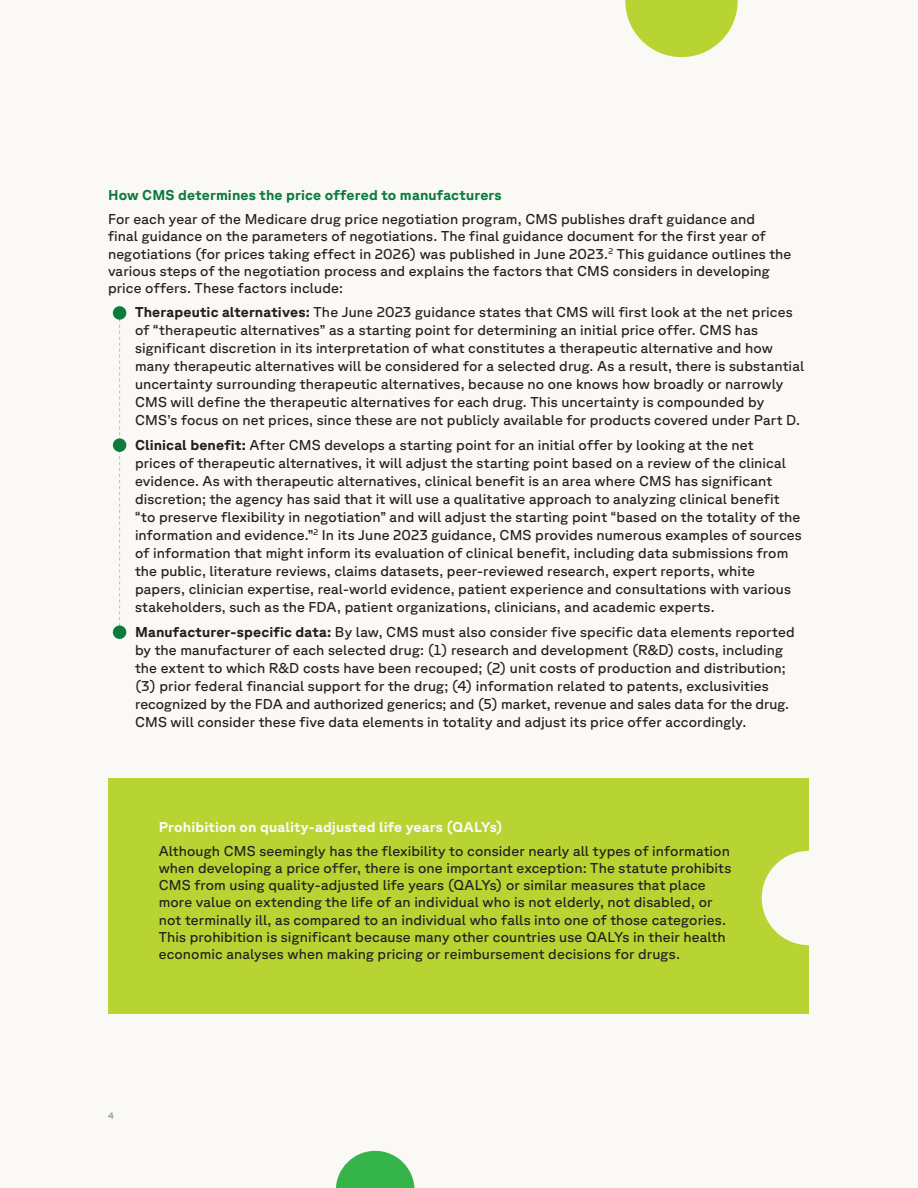
<style>
.page{position:relative;width:918px;height:1188px;background:#fbf9f5}
.page>*{position:absolute;margin:0;border:0;box-sizing:border-box;transform-origin:0 0}
.Body_Copy{font:14.25px/18px "GT Planar";letter-spacing:.01em;color:#231f20}
.Body_Header_-_Forest{font:700 14.25px "GT Planar";letter-spacing:.01em;color:#0b7c3e}
.Body_Header_-_Forest-2{font:700 14.25px "GT Planar";letter-spacing:.01em;color:#fbf9f5}
.t1{font:9px "GT Planar";color:#808285}
.s1{font-size:15px;color:#0b7c3e}
.s2{font-weight:700}
</style>
<div class="page">
<div style="left:108px;top:779px;width:701px;height:235px;background:#b8d432"></div>
<svg style="left:625px;top:0;width:113px;height:57px"></svg>
<svg style="left:336px;top:1151px;width:79px;height:37px"></svg>
<div style="left:762px;top:851px;width:94px;height:94px;background:#fbf9f5;border-radius:50%"></div>
<svg style="left:119px;top:320px;width:1px;height:305px"></svg>
<div style="left:113px;top:625px;width:13px;height:14px;background:#0b7c3e;border-radius:50%"></div>
<div style="left:113px;top:438px;width:13px;height:14px;background:#0b7c3e;border-radius:50%"></div>
<div style="left:113px;top:306px;width:13px;height:14px;background:#0b7c3e;border-radius:50%"></div>
<p class="Body_Header_-_Forest" style="left:108px;top:187px;width:395px">How CMS determines the price offered to manufacturers</p>
<p class="Body_Copy" style="left:108px;top:210px;width:685px;line-height:17.1px">For each year of the Medicare drug price negotiation program, CMS publishes draft guidance and<br>final guidance on the parameters of negotiations. The final guidance document for the first year of negotiations (for prices taking effect in 2026) was published in June 2023.<sup>2</sup> This guidance outlines the various steps of the negotiation process and explains the factors that CMS considers in developing price offers. These factors include:</p>
<p class="Body_Copy" style="left:135px;top:303px;width:671px;text-indent:-18px"><span class="s1">•</span> <span class="s2">Therapeutic alternatives:</span> The June 2023 guidance states that CMS will first look at the net prices of “therapeutic alternatives” as a starting point for determining an initial price offer. CMS has significant discretion in its interpretation of what constitutes a therapeutic alternative and how many therapeutic alternatives will be considered for a selected drug. As a result, there is substantial uncertainty surrounding therapeutic alternatives, because no one knows how broadly or narrowly CMS will define the therapeutic alternatives for each drug. This uncertainty is compounded by CMS’s focus on net prices, since these are not publicly available for products covered under Part D.</p>
<p class="Body_Copy" style="left:135px;top:436px;width:668px;text-indent:-18px"><span class="s1">•</span> <span class="s2">Clinical benefit:</span> After CMS develops a starting point for an initial offer by looking at the net<br>prices of therapeutic alternatives, it will adjust the starting point based on a review of the clinical evidence. As with therapeutic alternatives, clinical benefit is an area where CMS has significant discretion; the agency has said that it will use a qualitative approach to analyzing clinical benefit “to preserve flexibility in negotiation” and will adjust the starting point “based on the totality of the information and evidence.”<sup>2</sup> In its June 2023 guidance, CMS provides numerous examples of sources of information that might inform its evaluation of clinical benefit, including data submissions from the public, literature reviews, claims datasets, peer-reviewed research, expert reports, white papers, clinician expertise, real-world evidence, patient experience and consultations with various stakeholders, such as the FDA, patient organizations, clinicians, and academic experts.</p>
<p class="Body_Copy" style="left:135px;top:623px;width:661px;text-indent:-18px"><span class="s1">•</span> <span class="s2">Manufacturer-specific data:</span> By law, CMS must also consider five specific data elements reported by the manufacturer of each selected drug: (1) research and development (R&amp;D) costs, including the extent to which R&amp;D costs have been recouped; (2) unit costs of production and distribution; (3) prior federal financial support for the drug; (4) information related to patents, exclusivities recognized by the FDA and authorized generics; and (5) market, revenue and sales data for the drug.<br>CMS will consider these five data elements in totality and adjust its price offer accordingly.</p>
<p class="Body_Header_-_Forest-2" style="left:159px;top:819px;width:346px">Prohibition on quality-adjusted life years (QALYs)</p>
<p class="Body_Copy" style="left:159px;top:842px;width:574px;line-height:17.1px">Although CMS seemingly has the flexibility to consider nearly all types of information when developing a price offer, there is one important exception: The statute prohibits CMS from using quality-adjusted life years (QALYs) or similar measures that place more value on extending the life of an individual who is not elderly, not disabled, or not terminally ill, as compared to an individual who falls into one of those categories.<br>This prohibition is significant because many other countries use QALYs in their health economic analyses when making pricing or reimbursement decisions for drugs.</p>
<p class="t1" style="left:108px;top:1111px;width:7px">4</p>
</div>
